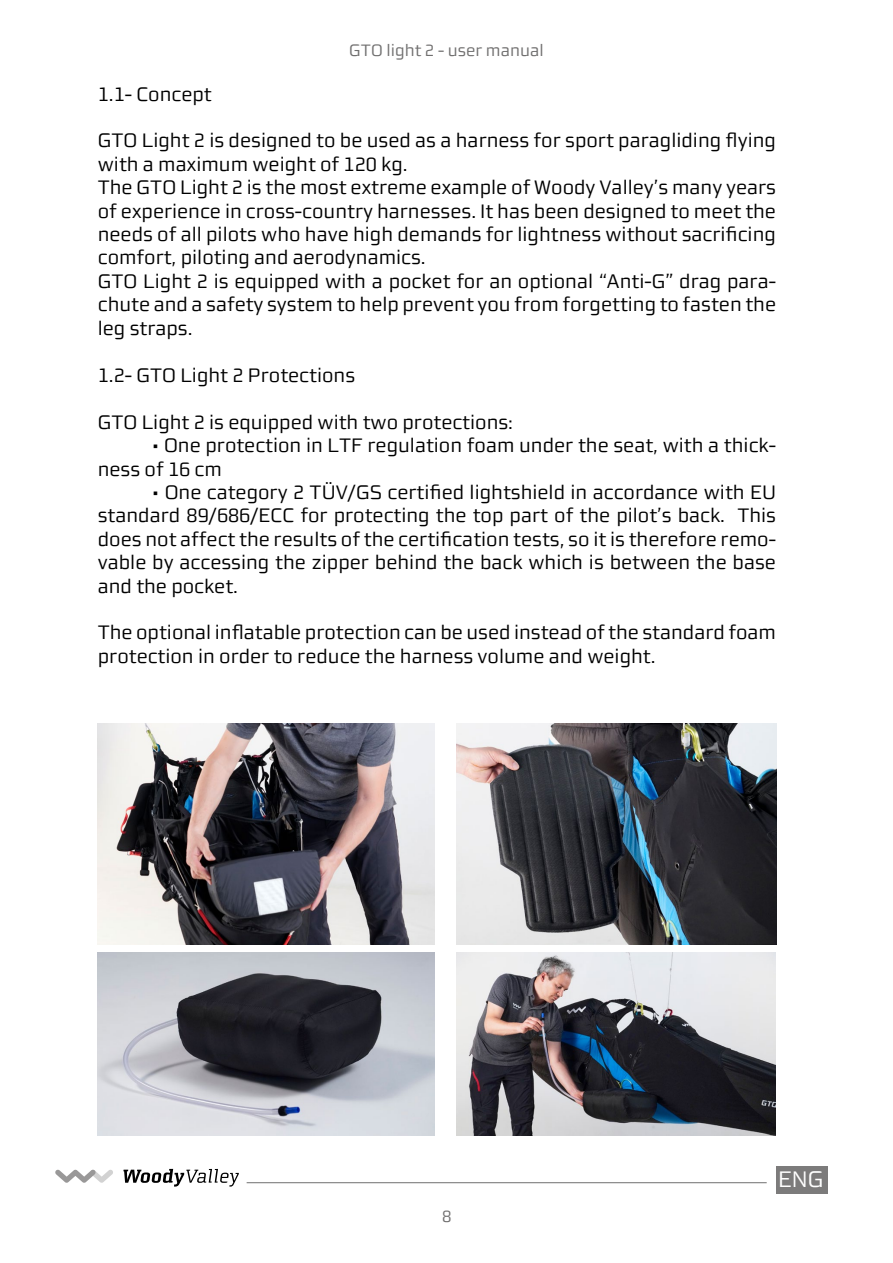
<style>
.page{position:relative;width:893px;height:1263px;background:#fff}
.page>*{position:absolute;margin:0;border:0;box-sizing:border-box;transform-origin:0 0}
.t1{font:22.5px "Morgan Sans Lining";color:#fff}
.t2{font:19.5px/23.4px "Morgan Sans Lining";color:#000}
.t3{font:16.5px "Morgan Sans Lining";color:#706f6f}
</style>
<div class="page">
<hr style="left:247px;top:1182px;width:520px;height:1px;background:#706f6f">
<svg style="left:123px;top:1169px;width:116px;height:17px"></svg>
<svg style="left:55px;top:1169px;width:58px;height:14px"></svg>
<div style="left:776px;top:1166px;width:51px;height:28px;background:#7c7b7b"></div>
<img style="left:98px;top:724px;width:337px;height:221px">
<img style="left:457px;top:724px;width:319px;height:221px">
<img style="left:98px;top:952px;width:337px;height:183px">
<img style="left:457px;top:952px;width:319px;height:183px">
<p class="t3" style="left:349px;top:41px;width:196px">GTO light 2 - user manual</p>
<p class="t2" style="left:98px;top:82px;width:115px">1.1- Concept</p>
<p class="t2" style="left:98px;top:129px;width:680px">GTO Light 2 is designed to be used as a harness for sport paragliding flying with a maximum weight of 120 kg.<br>The GTO Light 2 is the most extreme example of Woody Valley’s many years of experience in cross-country harnesses. It has been designed to meet the needs of all pilots who have high demands for lightness without sacrificing comfort, piloting and aerodynamics.<br>GTO Light 2 is equipped with a pocket for an optional “Anti-G” drag para&shy;chute and a safety system to help prevent you from forgetting to fasten the leg straps.</p>
<p class="t2" style="left:98px;top:363px;width:259px">1.2- GTO Light 2 Protections</p>
<p class="t2" style="left:98px;top:410px;width:417px">GTO Light 2 is equipped with two protections:</p>
<p class="t2" style="left:98px;top:434px;width:680px;text-indent:54px">• One protection in LTF regulation foam under the seat, with a thick&shy;ness of 16 cm</p>
<p class="t2" style="left:98px;top:480px;width:680px;text-align:justify;text-indent:54px">• One category 2 TÜV/GS certified lightshield in accordance with EU standard 89/686/ECC for protecting the top part of the pilot’s back. This does not affect the results of the certification tests, so it is therefore remo&shy;vable by accessing the zipper behind the back which is between the base and the pocket.</p>
<p class="t2" style="left:98px;top:621px;width:680px">The optional inflatable protection can be used instead of the standard foam protection in order to reduce the harness volume and weight.</p>
<p class="t3" style="left:442px;top:1207px;width:11px">8</p>
<p class="t1" style="left:778px;top:1166px;width:47px">ENG</p>
</div>
